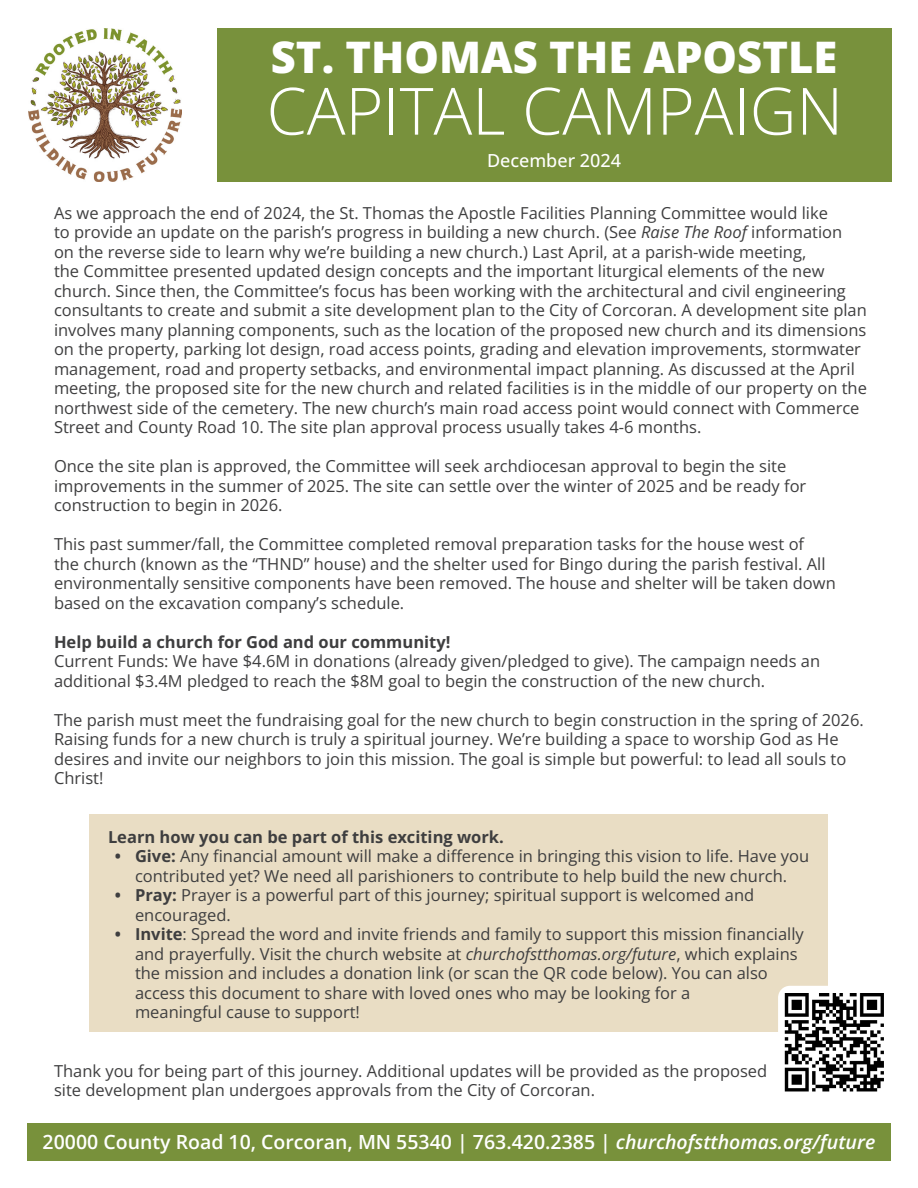
<style>
.page{position:relative;width:918px;height:1188px;background:#fff}
.page>*{position:absolute;margin:0;border:0;box-sizing:border-box;transform-origin:0 0}
.t1{font:300 65.25px "Open Sans";color:#fff}
.t2{font:800 43.5px "Open Sans";color:#fff}
.t3{font:600 19.5px "Open Sans";color:#fff}
.t4{font:500 18px "Open Sans";color:#fff}
.t5{font:16.5px/19.5px "Open Sans";color:#3e3e3f}
.t6{font:700 16.5px "Open Sans";color:#3e3e3f}
.s1{font-style:italic}
.s2{font-weight:700}
</style>
<div class="page">
<div style="left:90px;top:814px;width:738px;height:218px;background:#e9ddc4"></div>
<div style="left:217px;top:28px;width:675px;height:153px;background:#78913c"></div>
<div style="left:27px;top:1123px;width:864px;height:38px;background:#78913b"></div>
<img style="left:778px;top:986px;width:106px;height:106px">
<img style="left:29px;top:29px;width:153px;height:152px">
<p class="t2" style="left:271px;top:25px;width:568px">ST. THOMAS THE APOSTLE</p>
<p class="t1" style="left:267px;top:66px;width:578px">CAPITAL CAMPAIGN</p>
<p class="t4" style="left:487px;top:148px;width:136px">December 2024</p>
<p class="t5" style="left:54px;top:202px;width:815px">As we approach the end of 2024, the St. Thomas the Apostle Facilities Planning Committee would like<br>to provide an update on the parish’s progress in building a new church. (See <span class="s1">Raise The Roof</span> information<br>on the reverse side to learn why we’re building a new church.) Last April, at a parish-wide meeting,<br>the Committee presented updated design concepts and the important liturgical elements of the new church. Since then, the Committee’s focus has been working with the architectural and civil engineering consultants to create and submit a site development plan to the City of Corcoran. A development site plan involves many planning components, such as the location of the proposed new church and its dimensions on the property, parking lot design, road access points, grading and elevation improvements, stormwater management, road and property setbacks, and environmental impact planning. As discussed at the April meeting, the proposed site for the new church and related facilities is in the middle of our property on the northwest side of the cemetery. The new church’s main road access point would connect with Commerce Street and County Road 10. The site plan approval process usually takes 4-6 months.</p>
<p class="t5" style="left:54px;top:456px;width:754px">Once the site plan is approved, the Committee will seek archdiocesan approval to begin the site improvements in the summer of 2025. The site can settle over the winter of 2025 and be ready for construction to begin in 2026.</p>
<p class="t5" style="left:54px;top:534px;width:783px">This past summer/fall, the Committee completed removal preparation tasks for the house west of<br>the church (known as the “THND” house) and the shelter used for Bingo during the parish festival. All environmentally sensitive components have been removed. The house and shelter will be taken down based on the excavation company’s schedule.</p>
<p class="t6" style="left:54px;top:630px;width:398px">Help build a church for God and our community!</p>
<p class="t5" style="left:54px;top:651px;width:768px">Current Funds: We have $4.6M in donations (already given/pledged to give). The campaign needs an additional $3.4M pledged to reach the $8M goal to begin the construction of the new church.</p>
<p class="t5" style="left:54px;top:709px;width:811px">The parish must meet the fundraising goal for the new church to begin construction in the spring of 2026.<br>Raising funds for a new church is truly a spiritual journey. We’re building a space to worship God as He desires and invite our neighbors to join this mission. The goal is simple but powerful: to lead all souls to Christ!</p>
<p class="t6" style="left:108px;top:825px;width:397px">Learn how you can be part of this exciting work.</p>
<p class="t5" style="left:115px;top:846px;width:696px;text-align:center"><span class="s2">• Give:</span> Any financial amount will make a difference in bringing this vision to life. Have you contributed yet? We need all parishioners to contribute to help build the new church.</p>
<p class="t5" style="left:135px;top:885px;width:621px;text-indent:-20px"><span class="s2">• Pray:</span> Prayer is a powerful part of this journey; spiritual support is welcomed and encouraged.</p>
<p class="t5" style="left:135px;top:924px;width:670px;text-indent:-20px"><span class="s2">• Invite</span>: Spread the word and invite friends and family to support this mission financially and prayerfully. Visit the church website at <span class="s1">churchofstthomas.org/future</span>, which explains the mission and includes a donation link (or scan the QR code below). You can also access this document to share with loved ones who may be looking for a<br>meaningful cause to support!</p>
<p class="t5" style="left:54px;top:1060px;width:715px">Thank you for being part of this journey. Additional updates will be provided as the proposed site development plan undergoes approvals from the City of Corcoran.</p>
<p class="t3" style="left:43px;top:1128px;width:834px">20000 County Road 10, Corcoran, MN 55340 | 763.420.2385 | <span class="s1">churchofstthomas.org/future</span></p>
</div>
